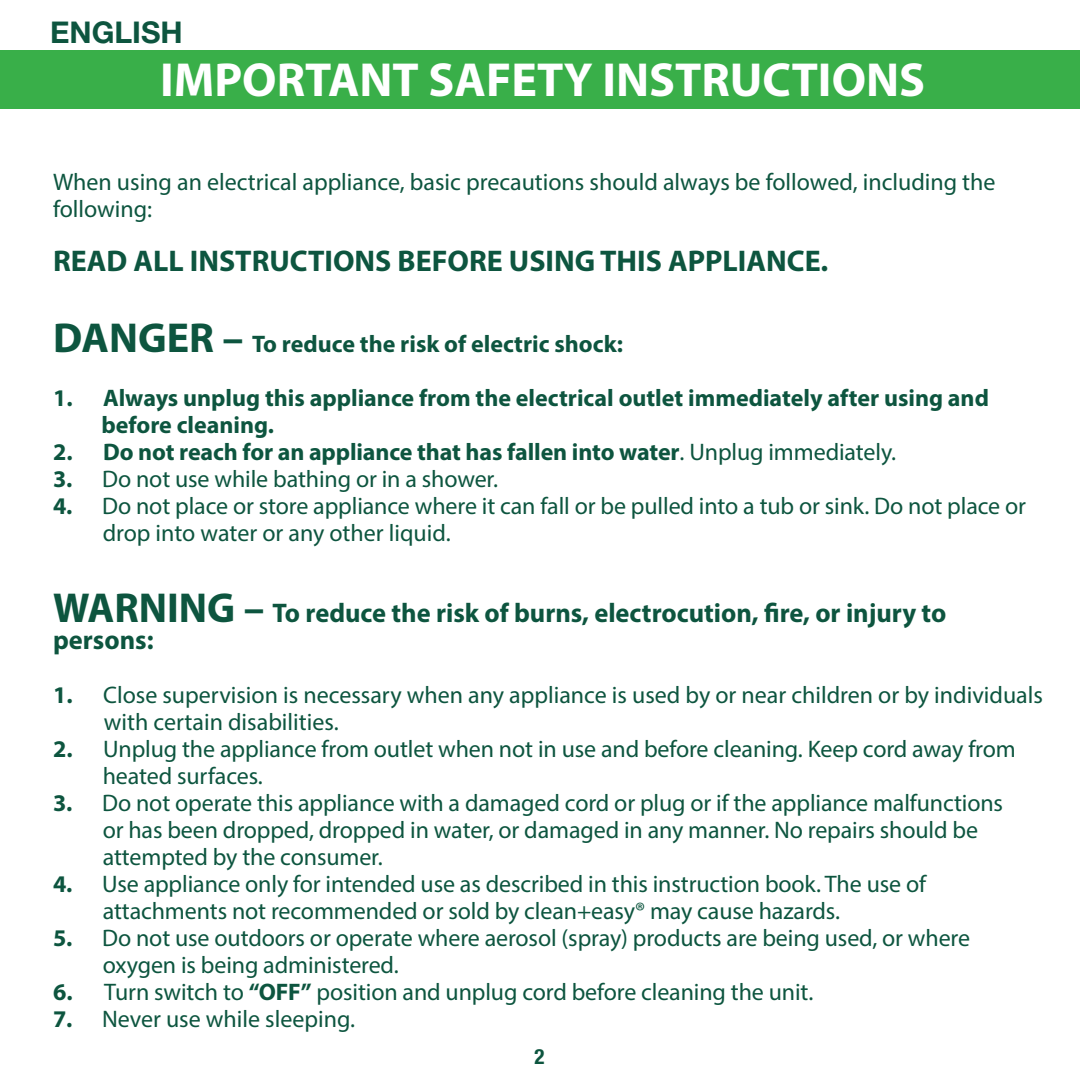
<style>
.page{position:relative;width:1080px;height:1080px;background:#fff}
.page>*{position:absolute;margin:0;border:0;box-sizing:border-box;transform-origin:0 0}
.t1{font:700 48px "Myriad Pro";color:#fff}
.t2{font:700 30px "Myriad Pro";color:#0d553f}
.t3{font:700 30px "Helvetica Neue LT Std";color:#0d553f}
.t4{font:700 27px "Myriad Pro";color:#0d553f}
.t5{font:24px/27px "Myriad Pro";letter-spacing:-.005em;color:#0d553f}
.t6{font:700 24px "Myriad Pro";color:#0d553f}
.t7{font:700 condensed 21px "Helvetica Neue LT Std";color:#0d553f}
.s1{font-size:42px}
.s2{font-weight:400}
.s3{font-weight:700}
</style>
<div class="page">
<div style="left:0;top:50px;width:1080px;height:58px;background:#39af49"></div>
<p class="t3" style="left:50px;top:14px;width:134px">ENGLISH</p>
<p class="t1" style="left:160px;top:49px;width:767px">IMPORTANT SAFETY INSTRUCTIONS</p>
<p class="t5" style="left:53px;top:168px;width:944px">When using an electrical appliance, basic precautions should always be followed, including the following:</p>
<p class="t2" style="left:53px;top:242px;width:777px">READ ALL INSTRUCTIONS BEFORE USING THIS APPLIANCE.</p>
<p class="t6" style="left:53px;top:328px;width:572px"><span class="s1">DANGER –</span> To reduce the risk of electric shock:</p>
<p class="t6" style="left:53px;top:382px;width:937px">1. Always unplug this appliance from the electrical outlet immediately after using and</p>
<p class="t6" style="left:102px;top:409px;width:174px">before cleaning.</p>
<p class="t6" style="left:53px;top:436px;width:845px">2. Do not reach for an appliance that has fallen into water<span class="s2">. Unplug immediately.</span></p>
<p class="t5" style="left:53px;top:465px;width:446px"><span class="s3">3.</span> Do not use while bathing or in a shower.</p>
<p class="t5" style="left:53px;top:492px;width:975px"><span class="s3">4.</span> Do not place or store appliance where it can fall or be pulled into a tub or sink. Do not place or</p>
<p class="t5" style="left:103px;top:519px;width:350px">drop into water or any other liquid.</p>
<p class="t4" style="left:53px;top:596px;width:895px"><span class="s1">WARNING –</span> To reduce the risk of burns, electrocution, fire, or injury to</p>
<p class="t4" style="left:53px;top:623px;width:102px">persons:</p>
<p class="t5" style="left:53px;top:681px;width:992px"><span class="s3">1.</span> Close supervision is necessary when any appliance is used by or near children or by individuals</p>
<p class="t5" style="left:104px;top:708px;width:236px">with certain disabilities.</p>
<p class="t5" style="left:53px;top:735px;width:964px"><span class="s3">2.</span> Unplug the appliance from outlet when not in use and before cleaning. Keep cord away from</p>
<p class="t5" style="left:103px;top:762px;width:162px">heated surfaces.</p>
<p class="t5" style="left:53px;top:789px;width:952px"><span class="s3">3.</span> Do not operate this appliance with a damaged cord or plug or if the appliance malfunctions</p>
<p class="t5" style="left:103px;top:816px;width:877px">or has been dropped, dropped in water, or damaged in any manner. No repairs should be</p>
<p class="t5" style="left:103px;top:843px;width:282px">attempted by the consumer.</p>
<p class="t5" style="left:53px;top:870px;width:875px"><span class="s3">4.</span> Use appliance only for intended use as described in this instruction book. The use of</p>
<p class="t5" style="left:103px;top:897px;width:739px">attachments not recommended or sold by clean+easy® may cause hazards.</p>
<p class="t5" style="left:53px;top:924px;width:919px"><span class="s3">5.</span> Do not use outdoors or operate where aerosol (spray) products are being used, or where</p>
<p class="t5" style="left:103px;top:951px;width:298px">oxygen is being administered.</p>
<p class="t5" style="left:53px;top:978px;width:762px"><span class="s3">6.</span> Turn switch to <span class="s3">“OFF”</span> position and unplug cord before cleaning the unit.</p>
<p class="t5" style="left:53px;top:1005px;width:304px"><span class="s3">7.</span> Never use while sleeping.</p>
<p class="t7" style="left:534px;top:1044px;width:12px">2</p>
</div>
